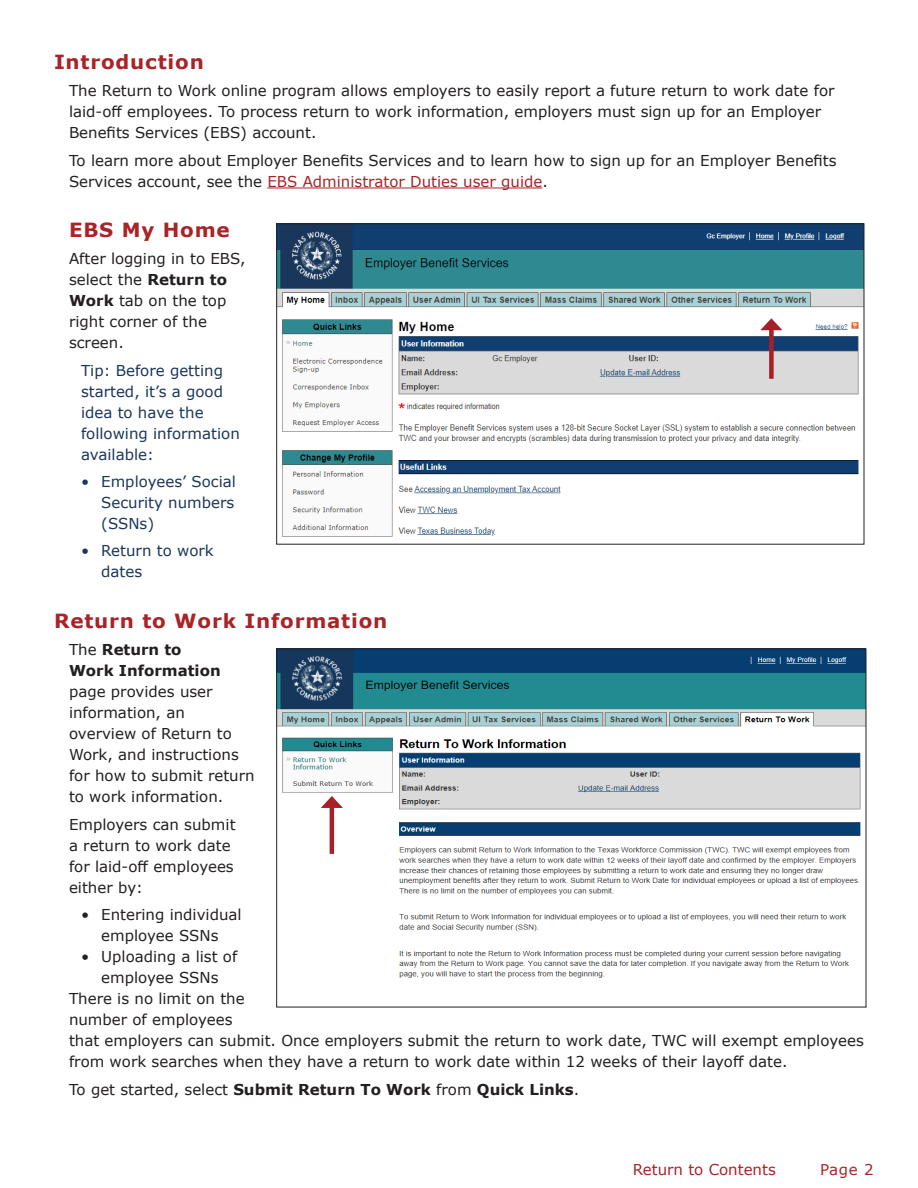
<style>
.page{position:relative;width:918px;height:1188px;background:#fff}
.page>*{position:absolute;margin:0;border:0;box-sizing:border-box;transform-origin:0 0}
.t1{font:700 19.5px "Verdana";letter-spacing:.04em;color:#a92327}
.Text_1{font:15px/21px "Verdana";color:#231f20}
.Text_1-2{font:15px/21px "Verdana";color:#1a365b}
.Text_1-3{font:700 15px "Verdana";color:#231f20}
.t2{font:15px "Verdana";color:#a92327}
.t3{font:14.85px "Verdana";color:#a92327}
.s1{color:#a92327}
.s2{font-weight:700}
.s3{font-weight:400}
</style>
<div class="page">
<hr style="left:267px;top:188px;width:275px;height:1px;background:#a92327">
<img style="left:278px;top:225px;width:584px;height:312px">
<img style="left:278px;top:651px;width:586px;height:327px">
<hr style="left:330px;top:804px;width:4px;height:50px;background:#a82027">
<svg style="left:321px;top:796px;width:22px;height:12px"></svg>
<div style="left:769px;top:326px;width:5px;height:53px;background:#a82027"></div>
<svg style="left:760px;top:318px;width:22px;height:12px"></svg>
<h2 class="t1" style="left:54px;top:48px;width:151px">Introduction</h2>
<p class="Text_1" style="left:69px;top:80px;width:767px">The Return to Work online program allows employers to easily report a future return to work date for laid-off employees. To process return to work information, employers must sign up for an Employer<br>Benefits Services (EBS) account.</p>
<p class="Text_1" style="left:69px;top:150px;width:769px">To learn more about Employer Benefits Services and to learn how to sign up for an Employer Benefits<br>Services account, see the <span class="s1">EBS Administrator Duties user guide</span>.</p>
<h2 class="t1" style="left:69px;top:216px;width:162px">EBS My Home</h2>
<p class="Text_1" style="left:69px;top:248px;width:178px">After logging in to EBS, select the <span class="s2">Return to<br>Work</span> tab on the top right corner of the screen.</p>
<p class="Text_1-2" style="left:81px;top:360px;width:160px">Tip: Before getting started, it’s a good idea to have the following information available:</p>
<p class="Text_1-2" style="left:101px;top:471px;width:136px;text-align:justify;text-indent:-20px">• Employees’ Social Security numbers (SSNs)</p>
<p class="Text_1-2" style="left:101px;top:540px;width:114px;text-indent:-20px">• Return to work dates</p>
<h2 class="t1" style="left:54px;top:607px;width:335px">Return to Work Information</h2>
<p class="Text_1" style="left:69px;top:639px;width:187px">The <span class="s2">Return to<br>Work Information </span>page provides user information, an overview of Return to<br>Work, and instructions for how to submit return to work information.</p>
<p class="Text_1" style="left:69px;top:813px;width:168px">Employers can submit a return to work date for laid-off employees either by:</p>
<p class="Text_1" style="left:81px;top:904px;width:162px;text-align:center">• Entering individual employee SSNs</p>
<p class="Text_1" style="left:81px;top:946px;width:158px;text-align:center">• Uploading a list of employee SSNs</p>
<p class="Text_1" style="left:69px;top:988px;width:796px">There is no limit on the<br>number of employees<br>that employers can submit. Once employers submit the return to work date, TWC will exempt employees from work searches when they have a return to work date within 12 weeks of their layoff date.</p>
<p class="Text_1-3" style="left:69px;top:1079px;width:512px"><span class="s3">To get started, select</span> Submit Return To Work <span class="s3">from</span> Quick Links<span class="s3">.</span></p>
<p class="t2" style="left:633px;top:1159px;width:145px">Return to Contents</p>
<p class="t3" style="left:820px;top:1159px;width:55px">Page 2</p>
</div>
